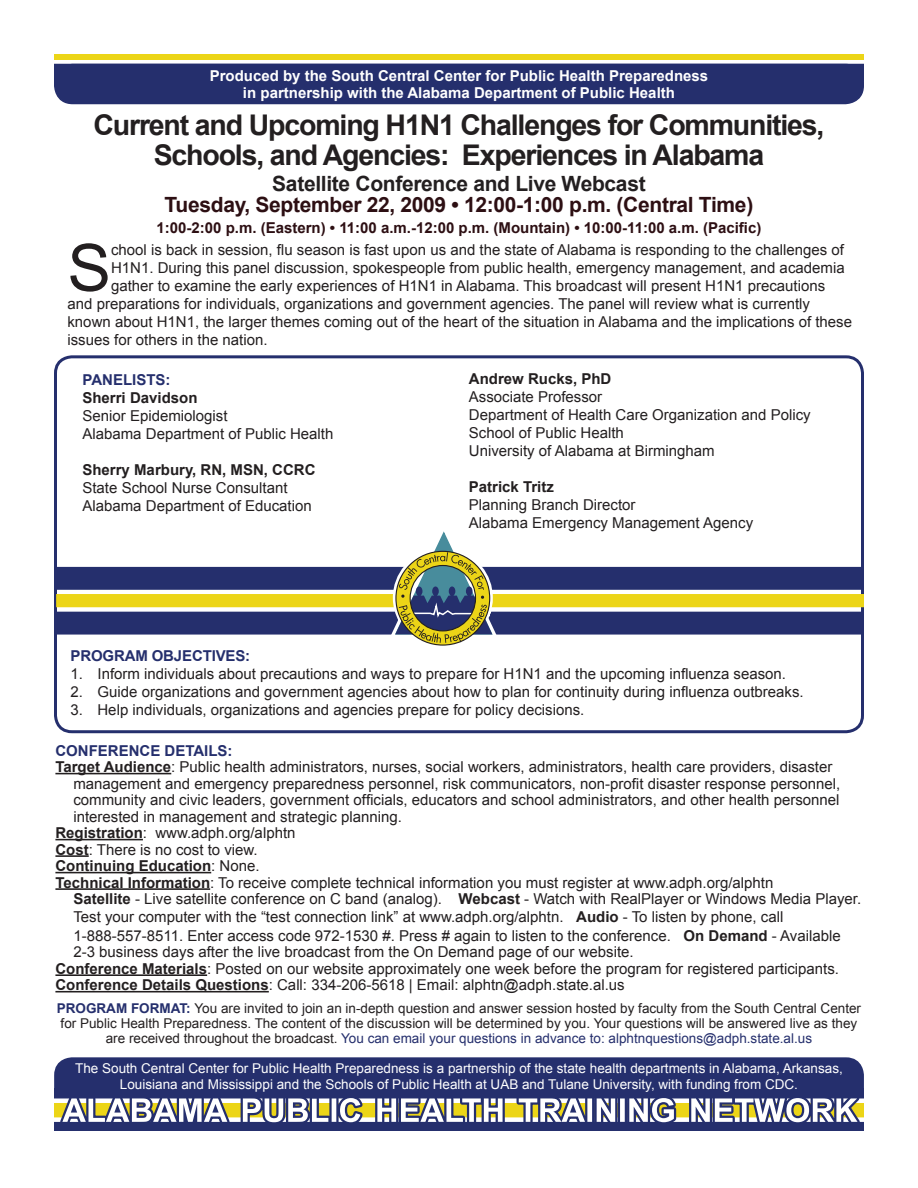
<style>
.page{position:relative;width:918px;height:1188px;background:#fff}
.page>*{position:absolute;margin:0;border:0;box-sizing:border-box;transform-origin:0 0}
.t1{font:65.25px "Arial";color:#231f20}
.t2{font:700 28.5px/30px "Arial";letter-spacing:-.04em;color:#231f20;text-align:center}
.t3{font:700 21px "Arial";letter-spacing:-.015em;color:#2d0f13}
.t4{font:700 21px "Arial";letter-spacing:-.015em;color:#231f20}
.t5{font:15px/18px "Arial";color:#231f20}
.t6{font:700 15px/17.2px "Arial";color:#fff;text-align:center}
.t7{font:700 15px "Arial";color:#231f20}
.t8{font:700 15px "Arial";color:#2d0f13}
.t9{font:700 15px "Arial";letter-spacing:-.01em;color:#252f6d}
.t10{font:13.5px/15px "Arial";color:#231f20;text-align:center}
.t11{font:13.5px/15.8px "Arial";color:#fff;text-align:center}
.s1{font-weight:700}
.s2{font-weight:400}
.s3{font-weight:700;color:#252f6d}
.s4{color:#252f6d}
</style>
<div class="page">
<div style="left:55px;top:64px;width:808px;height:40px;background:#252f6d;border-radius:18px"></div>
<div style="left:54px;top:64px;width:810px;height:40px;border:2px solid #252f6d;border-radius:18px"></div>
<div style="left:56px;top:1059px;width:806px;height:49px;background:#252f6d;border-radius:17px"></div>
<div style="left:54px;top:1057px;width:810px;height:52px;border:3px solid #252f6d;border-radius:17px"></div>
<div style="left:55px;top:64px;width:808px;height:17px;background:#252f6d"></div>
<div style="left:54px;top:54px;width:810px;height:6px;background:#ecd517"></div>
<svg style="left:56px;top:1067px;width:808px;height:64px"></svg>
<svg style="left:62px;top:1098px;width:796px;height:24px"></svg>
<div style="left:54px;top:355px;width:810px;height:378px;border:3px solid #252f6d;border-radius:16px"></div>
<div style="left:57px;top:595px;width:806px;height:12px;background:#ecd517"></div>
<div style="left:56px;top:594px;width:808px;height:13px;border:2px solid #ecd517"></div>
<div style="left:55px;top:612px;width:808px;height:22px;background:#252f6d"></div>
<div style="left:54px;top:612px;width:810px;height:23px;border:2px solid #252f6d"></div>
<div style="left:57px;top:568px;width:806px;height:21px;background:#252f6d"></div>
<div style="left:56px;top:567px;width:808px;height:23px;border:2px solid #252f6d"></div>
<svg style="left:384px;top:531px;width:119px;height:115px"></svg>
<hr style="left:55px;top:773px;width:116px;height:1px;background:#231f20">
<hr style="left:55px;top:839px;width:88px;height:1px;background:#231f20">
<hr style="left:55px;top:855px;width:34px;height:2px;background:#231f20">
<hr style="left:55px;top:872px;width:156px;height:1px;background:#231f20">
<hr style="left:55px;top:888px;width:155px;height:2px;background:#231f20">
<hr style="left:55px;top:974px;width:152px;height:2px;background:#231f20">
<hr style="left:55px;top:991px;width:214px;height:1px;background:#231f20">
<p class="t6" style="left:210px;top:67px;width:500px">Produced by the South Central Center for Public Health Preparedness in partnership with the Alabama Department of Public Health</p>
<h2 class="t2" style="left:93px;top:111px;width:733px">Current and Upcoming H1N1 Challenges for Communities,<br>Schools, and Agencies: Experiences in Alabama</h2>
<h3 class="t4" style="left:272px;top:169px;width:375px">Satellite Conference and Live Webcast</h3>
<h3 class="t3" style="left:165px;top:190px;width:590px">Tuesday, September 22, 2009 • 12:00-1:00 p.m. (Central Time)</h3>
<p class="t8" style="left:157px;top:217px;width:606px">1:00-2:00 p.m. (Eastern) • 11:00 a.m.-12:00 p.m. (Mountain) • 10:00-11:00 a.m. (Pacific)</p>
<h1 class="t1" style="left:67px;top:225px;width:45px">S</h1>
<p class="t5" style="left:111px;top:241px;width:734px">chool is back in session, flu season is fast upon us and the state of Alabama is responding to the challenges of</p>
<p class="t5" style="left:111px;top:259px;width:735px">H1N1. During this panel discussion, spokespeople from public health, emergency management, and academia</p>
<p class="t5" style="left:111px;top:277px;width:716px">gather to examine the early experiences of H1N1 in Alabama. This broadcast will present H1N1 precautions</p>
<p class="t5" style="left:67px;top:295px;width:744px">and preparations for individuals, organizations and government agencies. The panel will review what is currently</p>
<p class="t5" style="left:67px;top:313px;width:786px">known about H1N1, the larger themes coming out of the heart of the situation in Alabama and the implications of these</p>
<p class="t5" style="left:67px;top:331px;width:202px">issues for others in the nation.</p>
<p class="t9" style="left:82px;top:370px;width:90px">PANELISTS:</p>
<p class="t7" style="left:82px;top:388px;width:117px">Sherri Davidson</p>
<p class="t5" style="left:82px;top:407px;width:252px">Senior Epidemiologist<br>Alabama Department of Public Health</p>
<p class="t7" style="left:82px;top:460px;width:235px">Sherry Marbury, RN, MSN, CCRC</p>
<p class="t5" style="left:82px;top:479px;width:231px">State School Nurse Consultant<br>Alabama Department of Education</p>
<p class="t7" style="left:469px;top:369px;width:144px">Andrew Rucks, PhD</p>
<p class="t5" style="left:469px;top:388px;width:343px">Associate Professor<br>Department of Health Care Organization and Policy School of Public Health<br>University of Alabama at Birmingham</p>
<p class="t7" style="left:469px;top:477px;width:87px">Patrick Tritz</p>
<p class="t5" style="left:469px;top:496px;width:286px">Planning Branch Director<br>Alabama Emergency Management Agency</p>
<p class="t9" style="left:70px;top:646px;width:181px">PROGRAM OBJECTIVES:</p>
<p class="t5" style="left:98px;top:665px;width:708px">Inform individuals about precautions and ways to prepare for H1N1 and the upcoming influenza season.<br>Guide organizations and government agencies about how to plan for continuity during influenza outbreaks.<br>Help individuals, organizations and agencies prepare for policy decisions.</p>
<p class="t5" style="left:70px;top:665px;width:14px;text-align:justify">1.<br>2.<br>3.</p>
<p class="t9" style="left:55px;top:740px;width:23px">Conference</p>
<p class="t9" style="left:165px;top:740px;width:22px">Deta</p>
<p class="t9" style="left:204px;top:740px;width:30px">ils:</p>
<p class="t5" style="left:55px;top:758px;width:778px"><span class="s1">Target Audience</span>: Public health administrators, nurses, social workers, administrators, health care providers, disaster</p>
<p class="t5" style="left:73px;top:774px;width:768px">management and emergency preparedness personnel, risk communicators, non-profit disaster response personnel,</p>
<p class="t5" style="left:73px;top:791px;width:768px">community and civic leaders, government officials, educators and school administrators, and other health personnel</p>
<p class="t5" style="left:73px;top:807px;width:330px">interested in management and strategic planning.</p>
<p class="t5" style="left:55px;top:824px;width:242px"><span class="s1">Registration</span>: www.adph.org/alphtn</p>
<p class="t5" style="left:55px;top:840px;width:204px"><span class="s1">Cost</span>: There is no cost to view.</p>
<p class="t7" style="left:55px;top:856px;width:206px">Continuing Education<span class="s2">: None.</span></p>
<p class="t5" style="left:55px;top:873px;width:720px"><span class="s1">Technical Information</span>: To receive complete technical information you must register at www.adph.org/alphtn</p>
<p class="t5" style="left:73px;top:890px;width:789px"><span class="s1">Satellite</span> - Live satellite conference on C band (analog). <span class="s1">Webcast</span> - Watch with RealPlayer or Windows Media Player.</p>
<p class="t5" style="left:73px;top:908px;width:769px">Test your computer with the “test connection link” at www.adph.org/alphtn. <span class="s1">Audio</span> - To listen by phone, call<br>1-888-557-8511. Enter access code 972-1530 #. Press # again to listen to the conference. <span class="s1">On Demand</span> - Available</p>
<p class="t5" style="left:55px;top:944px;width:785px;line-height:16.5px;text-indent:18px">2-3 business days after the live broadcast from the On Demand page of our website.<br><span class="s1">Conference Materials</span>: Posted on our website approximately one week before the program for registered participants.<br><span class="s1">Conference Details Questions</span>: Call: 334-206-5618 | Email: alphtn@adph.state.al.us</p>
<p class="t10" style="left:57px;top:1001px;width:806px"><span class="s3">PROGRAM FORMAT:</span> You are invited to join an in-depth question and answer session hosted by faculty from the South Central Center for Public Health Preparedness. The content of the discussion will be determined by you. Your questions will be answered live as they are received throughout the broadcast. <span class="s4">You can email your questions in advance to: alphtnquestions@adph.state.al.us</span></p>
<p class="t11" style="left:75px;top:1061px;width:769px">The South Central Center for Public Health Preparedness is a partnership of the state health departments in Alabama, Arkansas,<br>Louisiana and Mississippi and the Schools of Public Health at UAB and Tulane University, with funding from CDC.</p>
</div>
